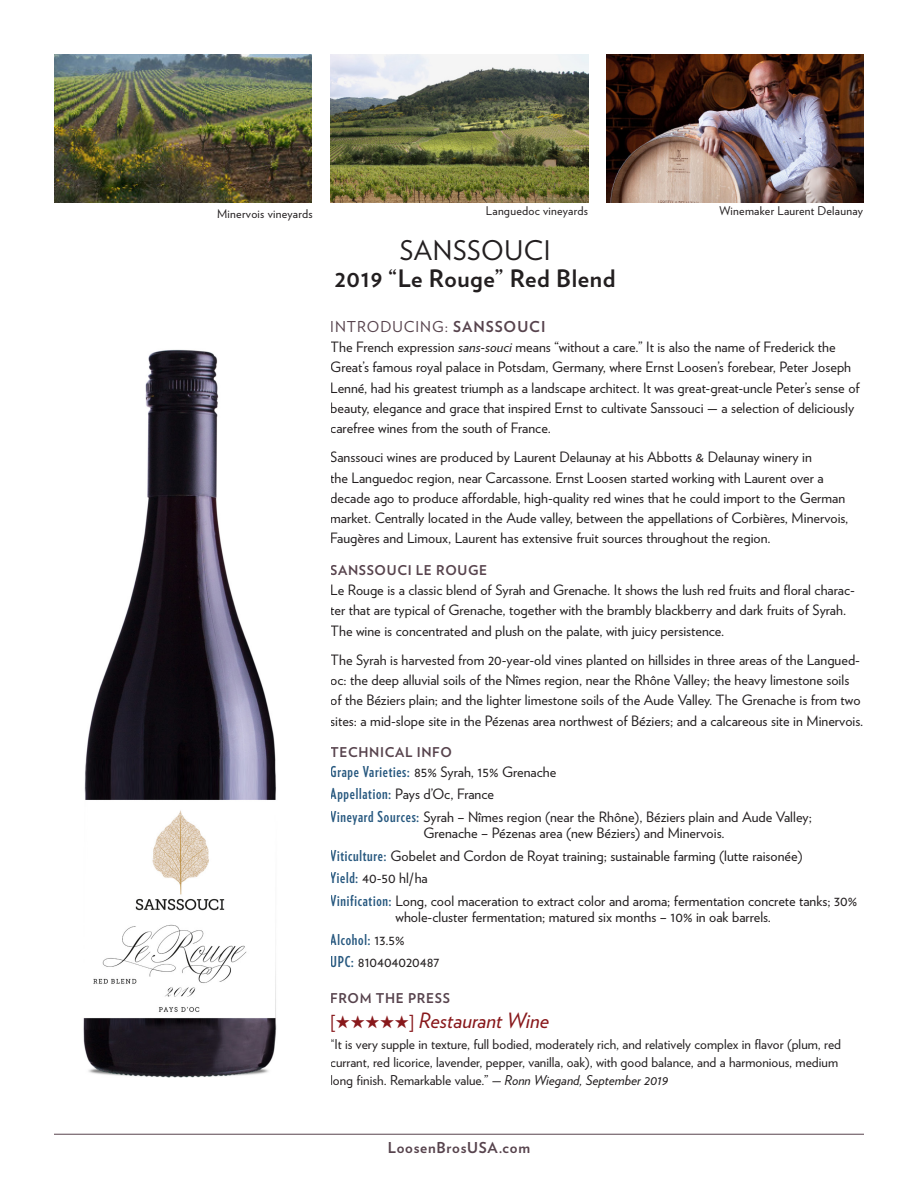
<style>
.page{position:relative;width:918px;height:1188px;background:#fff}
.page>*{position:absolute;margin:0;border:0;box-sizing:border-box;transform-origin:0 0}
.HD_1-V{font:27px "Verlag";letter-spacing:.025em;color:#231f20}
.HD_1A-V{font:700 24px "Verlag";letter-spacing:.025em;color:#231f20}
.Praise_Call_out{font:italic 21px "Verlag";color:#88181b}
.Hd2-V{font:15px "Verlag";letter-spacing:.065em;color:#57434d}
.t1{font:700 15px "Verlag";letter-spacing:.05em;color:#57434d}
.Tech_Info_Bullets{font:700 15px "Verlag Compressed";letter-spacing:.05em;color:#27587f}
.Text-Requiem{font:14.25px/20.2px "Verlag";color:#231f20}
.Tech_Info_Bullets-2{font:14.25px/16.5px "Verlag";color:#231f20;text-align:center}
.Praise_Text-Requiem{font:13.5px/18px "Verlag";color:#231f20}
.subhd_1{font:700 13.5px "Verlag";letter-spacing:.05em;color:#57434d}
.Captions{font:12px "Verlag";letter-spacing:.02em;color:#231f20}
.s1{font-weight:700}
.s2{font-style:italic}
.s3{font-family:"Verlag Compressed";font-weight:700;font-size:15px;color:#27587f}
.s4{font-family:"Verlag";font-weight:400;font-size:14.25px;color:#231f20}
.s5{font-style:normal;font-size:18px}
</style>
<div class="page">
<hr style="left:54px;top:1134px;width:810px;height:1px;background:#57434d">
<img style="left:54px;top:54px;width:258px;height:148px">
<img style="left:330px;top:54px;width:258px;height:148px">
<img style="left:606px;top:54px;width:258px;height:148px">
<img style="left:83px;top:349px;width:194px;height:729px">
<p class="Captions" style="left:217px;top:205px;width:97px">Minervois vineyards</p>
<p class="Captions" style="left:486px;top:202px;width:104px">Languedoc vineyards</p>
<p class="Captions" style="left:720px;top:202px;width:145px">Winemaker Laurent Delaunay</p>
<p class="HD_1-V" style="left:400px;top:230px;width:152px">SANSSOUCI</p>
<p class="HD_1A-V" style="left:335px;top:260px;width:282px">2019 “Le Rouge” Red Blend</p>
<p class="Hd2-V" style="left:330px;top:315px;width:217px">INTRODUCING: <span class="s1">SANSSOUCI</span></p>
<p class="Text-Requiem" style="left:330px;top:336px;width:531px">The French expression <span class="s2">sans-souci</span> means “without a care.” It is also the name of Frederick the Great’s famous royal palace in Potsdam, Germany, where Ernst Loosen’s forebear, Peter Joseph Lenné, had his greatest triumph as a landscape architect. It was great-great-uncle Peter’s sense of beauty, elegance and grace that inspired Ernst to cultivate Sanssouci — a selection of deliciously carefree wines from the south of France.</p>
<p class="Text-Requiem" style="left:330px;top:446px;width:520px">Sanssouci wines are produced by Laurent Delaunay at his Abbotts &amp; Delaunay winery in<br>the Languedoc region, near Carcassone. Ernst Loosen started working with Laurent over a decade ago to produce affordable, high-quality red wines that he could import to the German market. Centrally located in the Aude valley, between the appellations of Corbières, Minervois, Faugères and Limoux, Laurent has extensive fruit sources throughout the region.</p>
<p class="subhd_1" style="left:330px;top:559px;width:158px">SANSSOUCI LE ROUGE</p>
<p class="Text-Requiem" style="left:330px;top:579px;width:526px">Le Rouge is a classic blend of Syrah and Grenache. It shows the lush red fruits and floral charac&shy;ter that are typical of Grenache, together with the brambly blackberry and dark fruits of Syrah.<br>The wine is concentrated and plush on the palate, with juicy persistence.</p>
<p class="Text-Requiem" style="left:330px;top:649px;width:535px">The Syrah is harvested from 20-year-old vines planted on hillsides in three areas of the Langued&shy;oc: the deep alluvial soils of the Nîmes region, near the Rhône Valley; the heavy limestone soils of the Béziers plain; and the lighter limestone soils of the Aude Valley. The Grenache is from two sites: a mid-slope site in the Pézenas area northwest of Béziers; and a calcareous site in Minervois.</p>
<p class="subhd_1" style="left:330px;top:742px;width:123px">TECHNICAL INFO</p>
<p class="Tech_Info_Bullets-2" style="left:330px;top:762px;width:228px"><span class="s3">Grape Varieties:</span> 85% Syrah, 15% Grenache</p>
<p class="Tech_Info_Bullets-2" style="left:330px;top:785px;width:165px"><span class="s3">Appellation:</span> Pays d’Oc, France</p>
<p class="Tech_Info_Bullets-2" style="left:330px;top:807px;width:483px"><span class="s3">Vineyard Sources:</span> Syrah – Nîmes region (near the Rhône), Béziers plain and Aude Valley;<br>Grenache – Pézenas area (new Béziers) and Minervois.</p>
<p class="Tech_Info_Bullets-2" style="left:330px;top:846px;width:474px"><span class="s3">Viticulture:</span> Gobelet and Cordon de Royat training; sustainable farming (lutte raisonée)</p>
<p class="Tech_Info_Bullets-2" style="left:330px;top:869px;width:99px"><span class="s3">Yield:</span> 40-50 hl/ha</p>
<p class="Tech_Info_Bullets-2" style="left:396px;top:891px;width:463px;text-align:left;text-indent:-65px"><span class="s3">Vinification:</span> Long, cool maceration to extract color and aroma; fermentation concrete tanks; 30% whole-cluster fermentation; matured six months – 10% in oak barrels.</p>
<p class="Tech_Info_Bullets" style="left:330px;top:928px;width:76px">Alcohol: <span class="s4">13.5%</span></p>
<p class="Tech_Info_Bullets-2" style="left:330px;top:953px;width:111px"><span class="s3">UPC:</span> 810404020487</p>
<p class="subhd_1" style="left:330px;top:988px;width:121px">FROM THE PRESS</p>
<p class="Praise_Call_out" style="left:330px;top:1004px;width:221px"><span class="s5">[</span>★★★★★<span class="s5">]</span> Restaurant Wine</p>
<p class="Praise_Text-Requiem" style="left:330px;top:1034px;width:512px">“It is very supple in texture, full bodied, moderately rich, and relatively complex in flavor (plum, red currant, red licorice, lavender, pepper, vanilla, oak), with good balance, and a harmonious, medium long finish. Remarkable value.” <span class="s2">— Ronn Wiegand, September 2019</span></p>
<p class="t1" style="left:388px;top:1135px;width:144px">LoosenBrosUSA.com</p>
</div>
